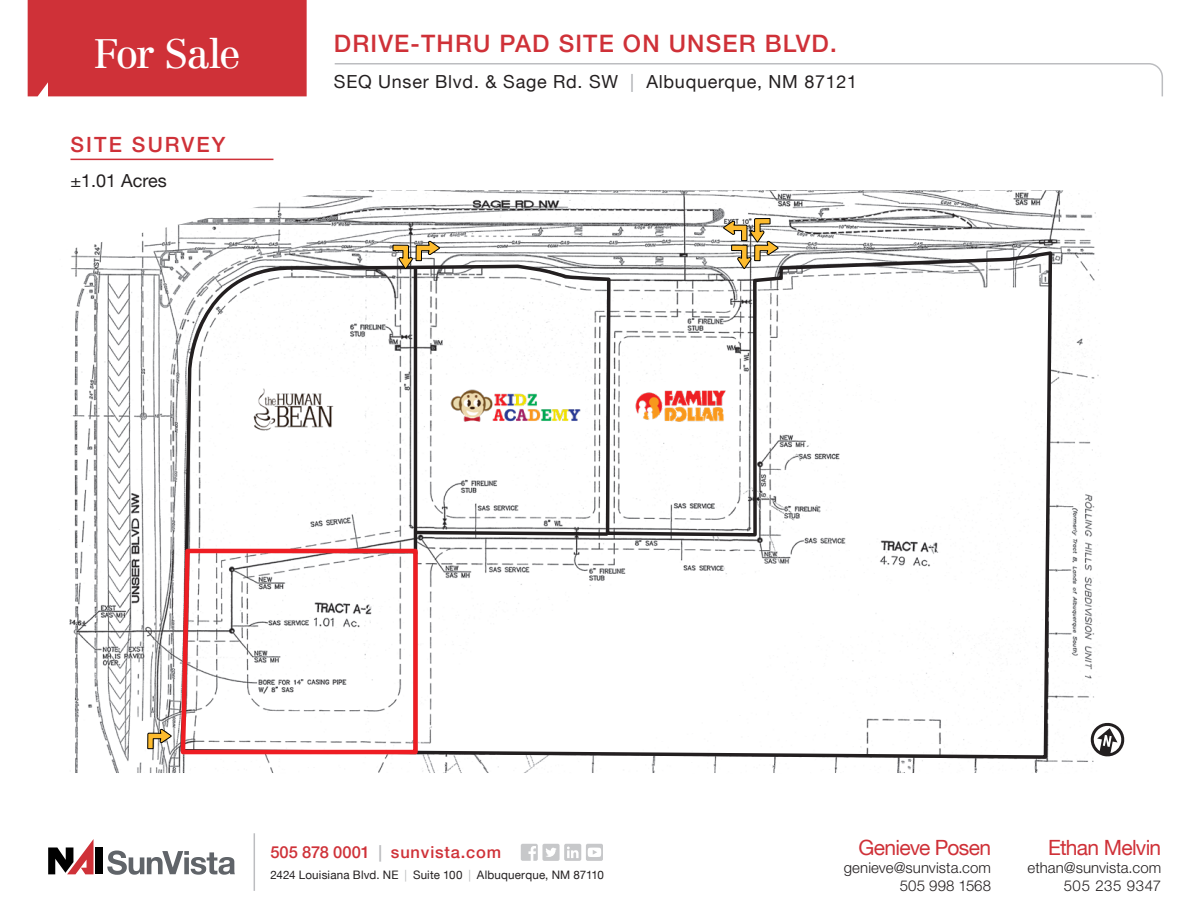
<style>
.page{position:relative;width:1188px;height:918px;background:#fff}
.page>*{position:absolute;margin:0;border:0;box-sizing:border-box;transform-origin:0 0}
.t1{font:40.5px "Centennial LT Std";letter-spacing:-.05em;color:#fff}
.t2{font:500 24px "Helvetica Neue LT";letter-spacing:.05em;color:#cf3138}
.t3{font:21px "Helvetica Neue LT";letter-spacing:-.035em;color:#cf3138}
.Available_text{font:500 21px "Helvetica Neue LT";letter-spacing:.1em;color:#cf3138}
.Available_text-2{font:18px "Helvetica Neue LT";letter-spacing:.04em;color:#231f20}
.t4{font:500 16.5px "Helvetica Neue LT";letter-spacing:.05em;color:#cf3138}
.t5{font:300 15px/18px "Helvetica Neue LT Std";letter-spacing:.005em;color:#231f20;text-align:right}
.t6{font:11.7px "Helvetica Neue LT";letter-spacing:.015em;color:#231f20}
.s1{color:#a8a9ad}
.s2{color:#bcbdc0}
</style>
<div class="page">
<img style="left:69px;top:190px;width:1030px;height:583px">
<svg style="left:179px;top:249px;width:875px;height:512px"></svg>
<hr style="left:414px;top:268px;width:3px;height:484px;background:#231f20">
<svg style="left:412px;top:529px;width:199px;height:9px"></svg>
<hr style="left:70px;top:159px;width:203px;height:1px;background:#cf3138">
<div style="left:631px;top:382px;width:100px;height:47px;background:#fff"></div>
<img style="left:635px;top:390px;width:91px;height:32px">
<svg style="left:178px;top:546px;width:242px;height:211px"></svg>
<svg style="left:723px;top:217px;width:56px;height:53px"></svg>
<svg style="left:392px;top:239px;width:48px;height:31px"></svg>
<svg style="left:147px;top:727px;width:25px;height:24px"></svg>
<div style="left:447px;top:377px;width:138px;height:65px;background:#fff"></div>
<img style="left:451px;top:390px;width:130px;height:32px">
<div style="left:234px;top:377px;width:122px;height:65px;background:#fff"></div>
<img style="left:253px;top:388px;width:81px;height:43px">
<svg style="left:1086px;top:718px;width:39px;height:43px"></svg>
<div style="left:96px;top:848px;width:7px;height:26px;background:#000"></div>
<svg style="left:48px;top:839px;width:46px;height:35px"></svg>
<svg style="left:107px;top:851px;width:128px;height:24px"></svg>
<div style="left:521px;top:844px;width:17px;height:17px;background:#c7c8ca;border-radius:2px"></div>
<svg style="left:528px;top:846px;width:8px;height:15px"></svg>
<div style="left:564px;top:844px;width:17px;height:17px;background:#c7c8ca;border-radius:2px"></div>
<svg style="left:567px;top:847px;width:12px;height:11px"></svg>
<div style="left:542px;top:844px;width:18px;height:17px;background:#c7c8ca;border-radius:2px"></div>
<svg style="left:546px;top:848px;width:10px;height:9px"></svg>
<div style="left:586px;top:844px;width:17px;height:17px;background:#c7c8ca;border-radius:2px"></div>
<svg style="left:588px;top:848px;width:13px;height:9px"></svg>
<hr style="left:254px;top:833px;width:1px;height:58px;background:#bcbdc0">
<svg style="left:334px;top:63px;width:829px;height:34px"></svg>
<div style="left:28px;top:0;width:279px;height:96px;background:#cf3138"></div>
<h1 class="t1" style="left:93px;top:30px;width:149px">For Sale</h1>
<p class="Available_text" style="left:70px;top:132px;width:156px">SITE SURVEY</p>
<p class="Available_text-2" style="left:70px;top:170px;width:98px">±1.01 Acres</p>
<h2 class="t2" style="left:334px;top:29px;width:504px">DRIVE-THRU PAD SITE ON UNSER BLVD.</h2>
<p class="Available_text-2" style="left:334px;top:71px;width:525px">SEQ Unser Blvd. &amp; Sage Rd. SW <span class="s1">|</span> Albuquerque, NM 87121</p>
<p class="t4" style="left:270px;top:843px;width:232px">505 878 0001 <span class="s2">|</span> sunvista.com</p>
<p class="t6" style="left:270px;top:868px;width:335px">2424 Louisiana Blvd. NE <span class="s2">|</span> Suite 100 <span class="s2">|</span> Albuquerque, NM 87110</p>
<h3 class="t3" style="left:858px;top:835px;width:134px">Genieve Posen</h3>
<p class="t5" style="left:844px;top:858px;width:149px">genieve@sunvista.com<br>505 998 1568</p>
<h3 class="t3" style="left:1048px;top:835px;width:115px">Ethan Melvin</h3>
<p class="t5" style="left:1028px;top:858px;width:135px">ethan@sunvista.com<br>505 235 9347</p>
</div>
